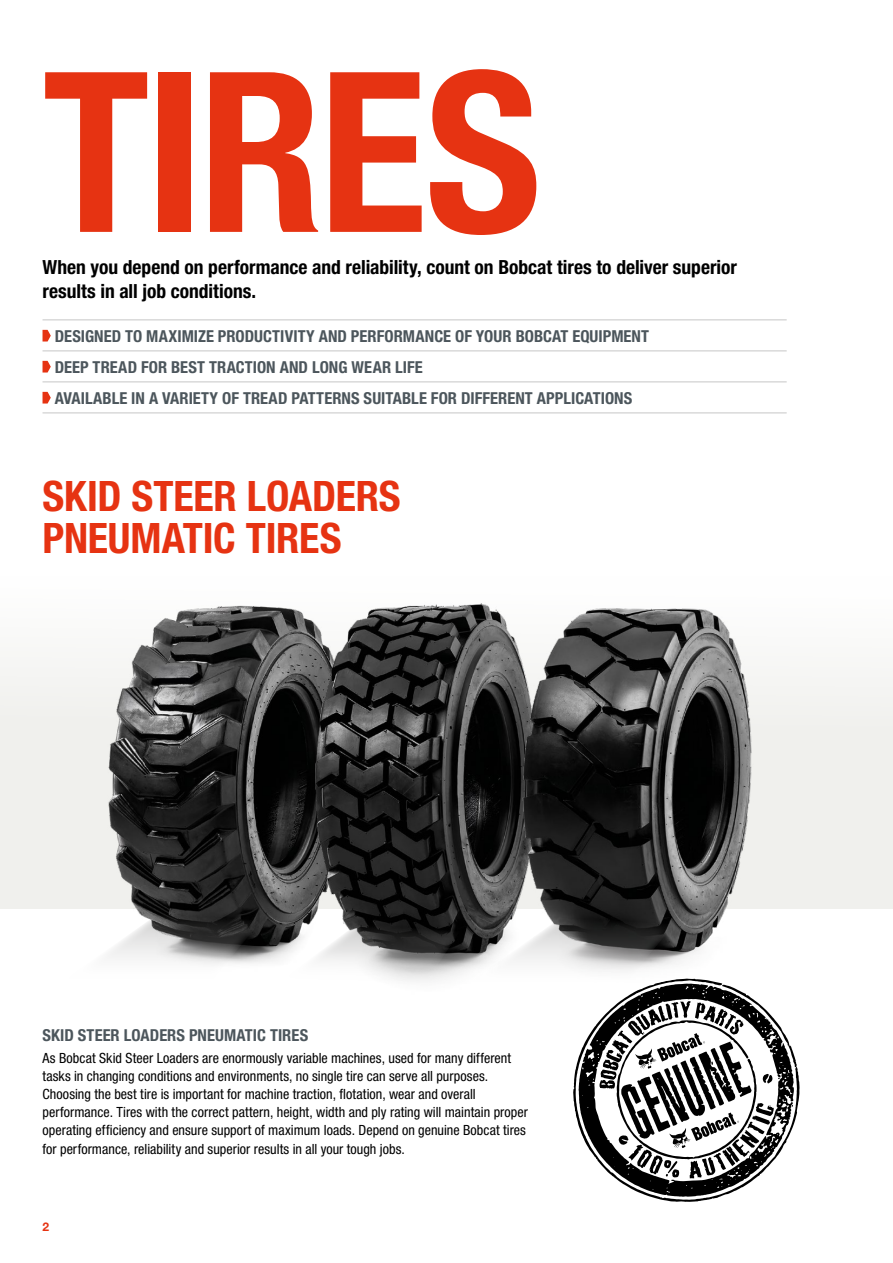
<style>
.page{position:relative;width:893px;height:1263px;background:#fff}
.page>*{position:absolute;margin:0;border:0;box-sizing:border-box;transform-origin:0 0}
.t1{font:700 condensed 223.5px "Helvetica Neue LT Pro";letter-spacing:-.015em;color:#e63312}
.t2{font:700 condensed 42px/41.4px "Helvetica Neue LT Pro";letter-spacing:-.005em;color:#e63312}
.t3{font:700 condensed 19.5px "Helvetica Neue LT Pro";color:#000}
.t4{font:700 condensed 16.5px/31px "Helvetica Neue LT Pro";letter-spacing:.005em;color:#4c565c}
.t5{font:condensed 14.1px/18px "Helvetica Neue LT Pro";letter-spacing:.005em;color:#000}
.t6{font:700 12px "Helvetica Neue LT Pro";color:#e63312}
</style>
<div class="page">
<div style="left:0;top:577px;width:893px;height:332px;background:linear-gradient(to bottom,#fafafa,#ecece9)"></div>
<hr style="left:43px;top:319px;width:744px;height:1px;background:#c6c6c6">
<hr style="left:43px;top:350px;width:744px;height:1px;background:#c6c6c6">
<hr style="left:43px;top:381px;width:744px;height:1px;background:#c6c6c6">
<hr style="left:43px;top:412px;width:744px;height:1px;background:#c6c6c6">
<svg style="left:43px;top:330px;width:8px;height:11px"></svg>
<svg style="left:43px;top:361px;width:8px;height:11px"></svg>
<svg style="left:43px;top:392px;width:8px;height:11px"></svg>
<img style="left:83px;top:577px;width:161px;height:336px">
<img style="left:244px;top:577px;width:351px;height:396px">
<img style="left:483px;top:588px;width:296px;height:391px">
<svg style="left:108px;top:913px;width:154px;height:60px"></svg>
<svg style="left:279px;top:923px;width:181px;height:58px"></svg>
<svg style="left:469px;top:917px;width:206px;height:62px"></svg>
<svg style="left:573px;top:979px;width:226px;height:223px"></svg>
<svg style="left:579px;top:983px;width:215px;height:214px"></svg>
<svg style="left:599px;top:1001px;width:181px;height:177px"></svg>
<h1 class="t1" style="left:43px;top:19px;width:500px">TIRES</h1>
<h3 class="t3" style="left:43px;top:255px;width:696px">When you depend on performance and reliability, count on Bobcat tires to deliver superior</h3>
<h3 class="t3" style="left:43px;top:279px;width:215px">results in all job conditions.</h3>
<p class="t4" style="left:55px;top:320px;width:596px">DESIGNED TO MAXIMIZE PRODUCTIVITY AND PERFORMANCE OF YOUR BOBCAT EQUIPMENT<br>DEEP TREAD FOR BEST TRACTION AND LONG WEAR LIFE<br>AVAILABLE IN A VARIETY OF TREAD PATTERNS SUITABLE FOR DIFFERENT APPLICATIONS</p>
<h2 class="t2" style="left:43px;top:476px;width:360px">SKID STEER LOADERS<br>PNEUMATIC TIRES</h2>
<p class="t4" style="left:43px;top:1020px;width:267px">SKID STEER LOADERS PNEUMATIC TIRES</p>
<p class="t5" style="left:43px;top:1049px;width:487px">As Bobcat Skid Steer Loaders are enormously variable machines, used for many different tasks in changing conditions and environments, no single tire can serve all purposes.<br>Choosing the best tire is important for machine traction, flotation, wear and overall performance. Tires with the correct pattern, height, width and ply rating will maintain proper operating efficiency and ensure support of maximum loads. Depend on genuine Bobcat tires for performance, reliability and superior results in all your tough jobs.</p>
<p class="t6" style="left:43px;top:1219px;width:8px">2</p>
</div>
